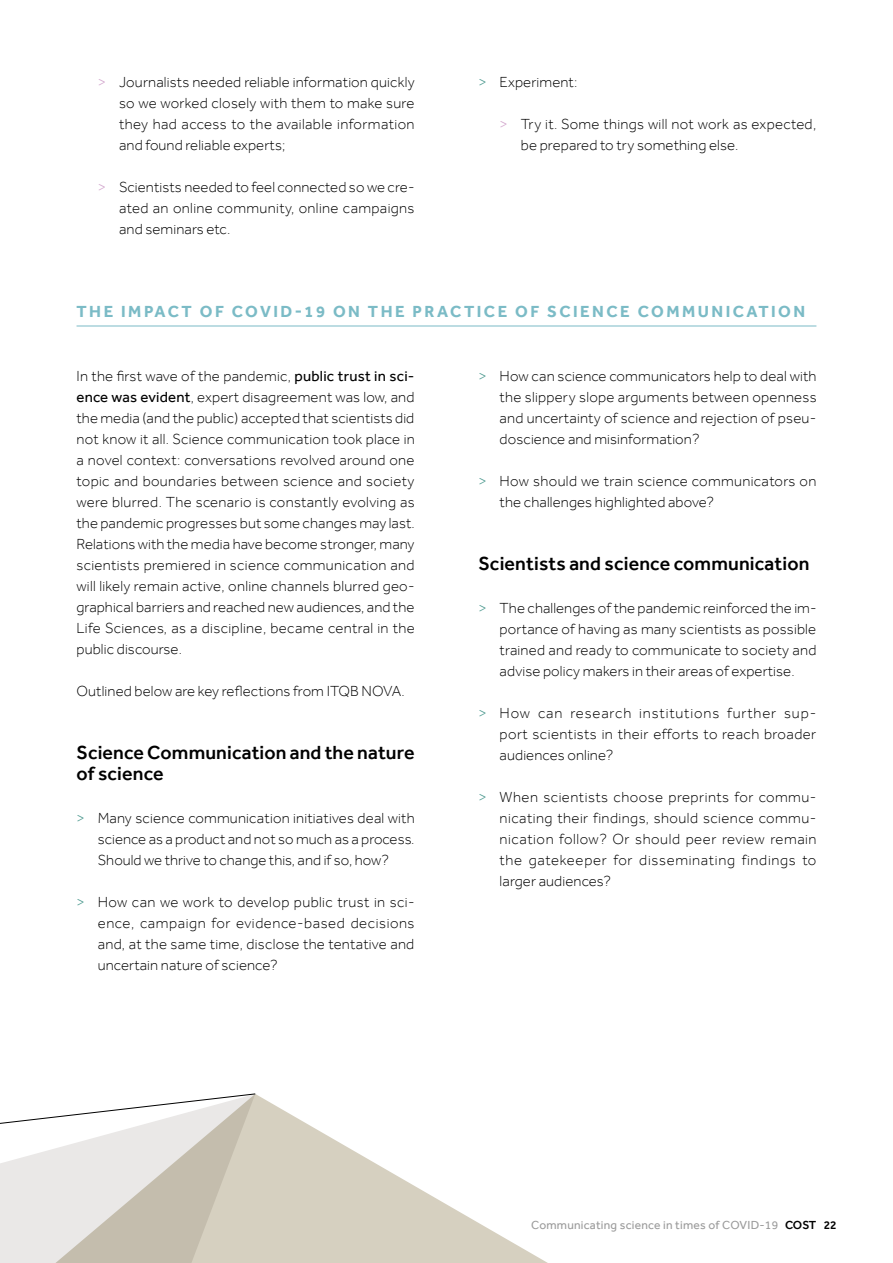
<style>
.page{position:relative;width:893px;height:1263px;background:#fff}
.page>*{position:absolute;margin:0;border:0;box-sizing:border-box;transform-origin:0 0}
.t1{font:500 19.5px/21px "Effra";letter-spacing:.01em;color:#000}
.t2{font:700 16.5px "Effra";letter-spacing:.15em;color:#7bbbc6}
.t3{font:300 15px/21px "Effra";letter-spacing:.01em;color:#000;text-align:justify}
.t4{font:12px "Effra";letter-spacing:.02em;color:#9b9b9b}
.s1{color:#d3a6cd}
.s2{color:#4e9a90}
.s3{font-weight:400}
.s4{font-weight:500;color:#000}
</style>
<div class="page">
<svg style="left:256px;top:1094px;width:292px;height:169px;fill:#d6d0c0"></svg>
<svg style="left:0;top:1093px;width:256px;height:170px"></svg>
<hr style="left:77px;top:326px;width:739px;height:1px;background:#7bbbc6">
<p class="t3" style="left:119px;top:71px;width:297px;text-indent:-21px"><span class="s1">&gt;</span> Journalists needed reliable information quickly so we worked closely with them to make sure they had access to the available information and found reliable experts;</p>
<p class="t3" style="left:119px;top:176px;width:297px;text-indent:-21px"><span class="s1">&gt;</span> Scientists needed to feel connected so we cre&shy;ated an online community, online campaigns and seminars etc.</p>
<p class="t3" style="left:478px;top:71px;width:100px"><span class="s2">&gt;</span> Experiment:</p>
<p class="t3" style="left:521px;top:113px;width:297px;text-indent:-21px"><span class="s1">&gt;</span> Try it. Some things will not work as expected, be prepared to try something else.</p>
<p class="t2" style="left:77px;top:302px;width:730px">THE IMPACT OF COVID-19 ON THE PRACTICE OF SCIENCE COMMUNICATION</p>
<p class="t3" style="left:77px;top:365px;width:340px">In the first wave of the pandemic, <span class="s3">public trust in sci&shy;ence was evident</span>, expert disagreement was low, and the media (and the public) accepted that scientists did not know it all. Science communication took place in a novel context: conversations revolved around one topic and boundaries between science and society were blurred. The scenario is constantly evolving as the pandemic progresses but some changes may last.<br>Relations with the media have become stronger, many scientists premiered in science communication and will likely remain active, online channels blurred geo&shy;graphical barriers and reached new audiences, and the Life Sciences, as a discipline, became central in the public discourse.</p>
<p class="t3" style="left:77px;top:680px;width:330px">Outlined below are key reflections from ITQB NOVA.</p>
<h1 class="t1" style="left:77px;top:742px;width:339px">Science Communication and the nature of science</h1>
<p class="t3" style="left:98px;top:807px;width:318px;text-indent:-21px"><span class="s2">&gt;</span> Many science communication initiatives deal with science as a product and not so much as a process.<br>Should we thrive to change this, and if so, how?</p>
<p class="t3" style="left:98px;top:891px;width:318px;text-indent:-21px"><span class="s2">&gt;</span> How can we work to develop public trust in sci&shy;ence, campaign for evidence-based decisions and, at the same time, disclose the tentative and uncertain nature of science?</p>
<p class="t3" style="left:500px;top:365px;width:318px;text-indent:-21px"><span class="s2">&gt;</span> How can science communicators help to deal with the slippery slope arguments between openness and uncertainty of science and rejection of pseu&shy;doscience and misinformation?</p>
<p class="t3" style="left:500px;top:470px;width:318px;text-indent:-21px"><span class="s2">&gt;</span> How should we train science communicators on the challenges highlighted above?</p>
<h1 class="t1" style="left:478px;top:553px;width:333px">Scientists and science communication</h1>
<p class="t3" style="left:500px;top:597px;width:318px;text-indent:-21px"><span class="s2">&gt;</span> The challenges of the pandemic reinforced the im&shy;portance of having as many scientists as possible trained and ready to communicate to society and advise policy makers in their areas of expertise.</p>
<p class="t3" style="left:500px;top:702px;width:318px;text-indent:-21px"><span class="s2">&gt;</span> How can research institutions further sup&shy;port scientists in their efforts to reach broader audiences online?</p>
<p class="t3" style="left:500px;top:786px;width:318px;text-indent:-21px"><span class="s2">&gt;</span> When scientists choose preprints for commu&shy;nicating their findings, should science commu&shy;nication follow? Or should peer review remain the gatekeeper for disseminating findings to larger audiences?</p>
<p class="t4" style="left:531px;top:1217px;width:307px">Communicating science in times of COVID-19 <span class="s4">COST 22</span></p>
</div>
